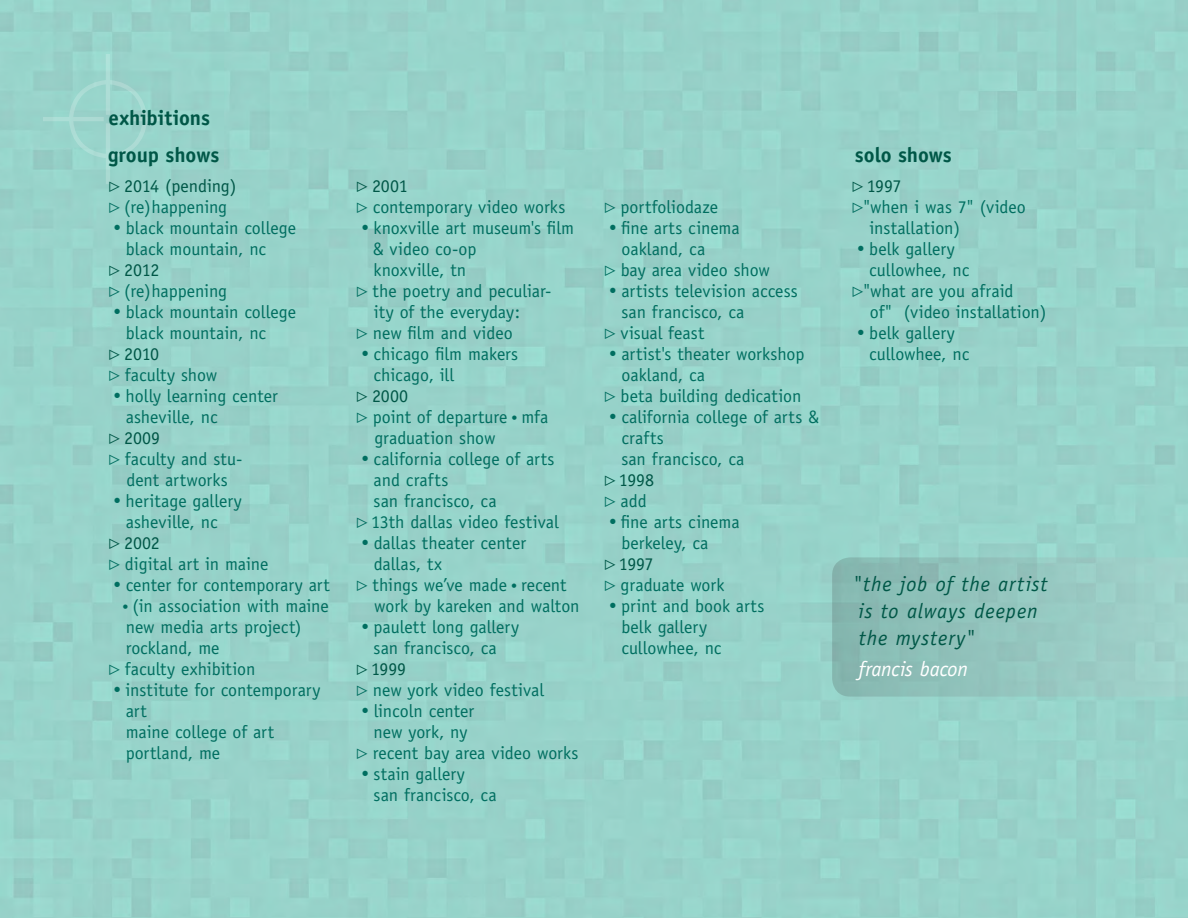
<style>
.page{position:relative;width:1188px;height:918px;background:#fff}
.page>*{position:absolute;margin:0;border:0;box-sizing:border-box;transform-origin:0 0}
.t1{font:italic 21px/27px "Officina Sans";letter-spacing:.04em;color:#005747}
.t2{font:700 21px "Officina Sans";color:#005747}
.t3{font:italic 21px "Officina Sans";letter-spacing:-.01em;color:#fff}
.t4{font:18px "Officina Sans";letter-spacing:-.005em;color:#006e60}
.t5{font:18px "Officina Sans";letter-spacing:-.01em;color:#005747}
.s1{font-family:"Lucida Sans Unicode"}
.s2{font-size:12px}
</style>
<div class="page">
<svg style="left:43px;top:54px;width:130px;height:130px"></svg>
<svg style="left:832px;top:557px;width:356px;height:140px"></svg>
<svg style="left:115px;top:225px;width:5px;height:5px"></svg>
<svg style="left:115px;top:309px;width:5px;height:5px"></svg>
<svg style="left:115px;top:393px;width:5px;height:5px"></svg>
<svg style="left:115px;top:498px;width:5px;height:5px"></svg>
<svg style="left:115px;top:582px;width:5px;height:5px"></svg>
<svg style="left:115px;top:687px;width:5px;height:5px"></svg>
<svg style="left:363px;top:225px;width:5px;height:5px"></svg>
<svg style="left:363px;top:351px;width:5px;height:5px"></svg>
<svg style="left:363px;top:456px;width:5px;height:5px"></svg>
<svg style="left:363px;top:540px;width:5px;height:5px"></svg>
<svg style="left:363px;top:624px;width:5px;height:5px"></svg>
<svg style="left:363px;top:708px;width:5px;height:5px"></svg>
<svg style="left:363px;top:771px;width:5px;height:5px"></svg>
<svg style="left:610px;top:225px;width:6px;height:5px"></svg>
<svg style="left:610px;top:288px;width:6px;height:5px"></svg>
<svg style="left:610px;top:351px;width:6px;height:5px"></svg>
<svg style="left:610px;top:414px;width:6px;height:5px"></svg>
<svg style="left:610px;top:519px;width:6px;height:5px"></svg>
<svg style="left:610px;top:603px;width:6px;height:5px"></svg>
<svg style="left:858px;top:246px;width:5px;height:5px"></svg>
<svg style="left:858px;top:330px;width:5px;height:5px"></svg>
<p class="t2" style="left:109px;top:104px;width:103px">exhibitions</p>
<p class="t2" style="left:108px;top:142px;width:113px">group shows</p>
<p class="t2" style="left:855px;top:142px;width:98px">solo shows</p>
<p class="t5" style="left:107px;top:175px;width:130px"><span class="s1">▷</span>2014 (pending)</p>
<p class="t4" style="left:107px;top:196px;width:121px"><span class="s1">▷</span>(re)happening</p>
<p class="t4" style="left:126px;top:217px;width:172px">black mountain college</p>
<p class="t4" style="left:126px;top:238px;width:142px">black mountain, nc</p>
<p class="t5" style="left:107px;top:259px;width:54px"><span class="s1">▷</span>2012</p>
<p class="t4" style="left:107px;top:280px;width:121px"><span class="s1">▷</span>(re)happening</p>
<p class="t4" style="left:126px;top:301px;width:172px">black mountain college</p>
<p class="t4" style="left:126px;top:322px;width:142px">black mountain, nc</p>
<p class="t5" style="left:107px;top:343px;width:53px"><span class="s1">▷</span>2010</p>
<p class="t4" style="left:107px;top:364px;width:111px"><span class="s1">▷</span> faculty show</p>
<p class="t4" style="left:126px;top:385px;width:154px">holly learning center</p>
<p class="t4" style="left:126px;top:406px;width:93px">asheville, nc</p>
<p class="t5" style="left:107px;top:427px;width:54px"><span class="s1">▷</span>2009</p>
<p class="t4" style="left:107px;top:448px;width:136px"><span class="s1">▷</span> faculty and stu-</p>
<p class="t4" style="left:126px;top:469px;width:103px">dent artworks</p>
<p class="t4" style="left:126px;top:490px;width:118px">heritage gallery</p>
<p class="t4" style="left:126px;top:511px;width:93px">asheville, nc</p>
<p class="t5" style="left:107px;top:532px;width:54px"><span class="s1">▷</span>2002</p>
<p class="t4" style="left:107px;top:553px;width:163px"><span class="s1">▷</span> digital art in maine</p>
<p class="t4" style="left:126px;top:574px;width:206px">center for contemporary art</p>
<p class="t4" style="left:122px;top:595px;width:208px"><span class="s2">•</span> (in association with maine</p>
<p class="t4" style="left:126px;top:616px;width:177px">new media arts project)</p>
<p class="t4" style="left:126px;top:637px;width:95px">rockland, me</p>
<p class="t4" style="left:107px;top:658px;width:150px"><span class="s1">▷</span> faculty exhibition</p>
<p class="t4" style="left:125px;top:679px;width:196px">institute for contemporary</p>
<p class="t4" style="left:126px;top:700px;width:22px">art</p>
<p class="t4" style="left:126px;top:721px;width:150px">maine college of art</p>
<p class="t4" style="left:126px;top:742px;width:96px">portland, me</p>
<p class="t5" style="left:355px;top:175px;width:54px"><span class="s1">▷</span>2001</p>
<p class="t4" style="left:355px;top:196px;width:212px"><span class="s1">▷</span> contemporary video works</p>
<p class="t4" style="left:374px;top:217px;width:202px">knoxville art museum's film</p>
<p class="t4" style="left:373px;top:238px;width:105px">&amp; video co-op</p>
<p class="t4" style="left:374px;top:259px;width:94px">knoxville, tn</p>
<p class="t4" style="left:355px;top:280px;width:198px"><span class="s1">▷</span> the poetry and peculiar-</p>
<p class="t4" style="left:374px;top:301px;width:148px">ity of the everyday:</p>
<p class="t4" style="left:355px;top:322px;width:159px"><span class="s1">▷</span> new film and video</p>
<p class="t4" style="left:374px;top:343px;width:146px">chicago film makers</p>
<p class="t4" style="left:374px;top:364px;width:82px">chicago, ill</p>
<p class="t5" style="left:355px;top:385px;width:54px"><span class="s1">▷</span>2000</p>
<p class="t4" style="left:355px;top:406px;width:195px"><span class="s1">▷</span> point of departure <span class="s2">•</span> mfa</p>
<p class="t4" style="left:374px;top:427px;width:123px">graduation show</p>
<p class="t4" style="left:374px;top:448px;width:182px">california college of arts</p>
<p class="t4" style="left:374px;top:469px;width:76px">and crafts</p>
<p class="t4" style="left:374px;top:490px;width:125px">san francisco, ca</p>
<p class="t4" style="left:355px;top:511px;width:205px"><span class="s1">▷</span>13th dallas video festival</p>
<p class="t4" style="left:374px;top:532px;width:154px">dallas theater center</p>
<p class="t4" style="left:374px;top:553px;width:70px">dallas, tx</p>
<p class="t4" style="left:355px;top:574px;width:213px"><span class="s1">▷</span> things we’ve made <span class="s2">•</span> recent</p>
<p class="t4" style="left:374px;top:595px;width:207px">work by kareken and walton</p>
<p class="t4" style="left:374px;top:616px;width:147px">paulett long gallery</p>
<p class="t4" style="left:374px;top:637px;width:125px">san francisco, ca</p>
<p class="t5" style="left:355px;top:658px;width:53px"><span class="s1">▷</span>1999</p>
<p class="t4" style="left:355px;top:679px;width:190px"><span class="s1">▷</span> new york video festival</p>
<p class="t4" style="left:374px;top:700px;width:102px">lincoln center</p>
<p class="t4" style="left:374px;top:721px;width:95px">new york, ny</p>
<p class="t4" style="left:355px;top:742px;width:225px"><span class="s1">▷</span> recent bay area video works</p>
<p class="t4" style="left:374px;top:763px;width:93px">stain gallery</p>
<p class="t4" style="left:374px;top:784px;width:125px">san francisco, ca</p>
<p class="t4" style="left:603px;top:196px;width:116px"><span class="s1">▷</span> portfoliodaze</p>
<p class="t4" style="left:621px;top:217px;width:120px">fine arts cinema</p>
<p class="t4" style="left:622px;top:238px;width:85px">oakland, ca</p>
<p class="t4" style="left:603px;top:259px;width:168px"><span class="s1">▷</span> bay area video show</p>
<p class="t4" style="left:621px;top:280px;width:178px">artists television access</p>
<p class="t4" style="left:621px;top:301px;width:125px">san francisco, ca</p>
<p class="t4" style="left:603px;top:322px;width:103px"><span class="s1">▷</span> visual feast</p>
<p class="t4" style="left:621px;top:343px;width:184px">artist's theater workshop</p>
<p class="t4" style="left:622px;top:364px;width:85px">oakland, ca</p>
<p class="t4" style="left:603px;top:385px;width:200px"><span class="s1">▷</span> beta building dedication</p>
<p class="t4" style="left:621px;top:406px;width:199px">california college of arts &amp;</p>
<p class="t4" style="left:621px;top:428px;width:44px">crafts</p>
<p class="t4" style="left:621px;top:449px;width:125px">san francisco, ca</p>
<p class="t5" style="left:603px;top:470px;width:52px"><span class="s1">▷</span>1998</p>
<p class="t4" style="left:603px;top:491px;width:45px"><span class="s1">▷</span> add</p>
<p class="t4" style="left:621px;top:512px;width:120px">fine arts cinema</p>
<p class="t4" style="left:621px;top:533px;width:89px">berkeley, ca</p>
<p class="t5" style="left:603px;top:554px;width:52px"><span class="s1">▷</span>1997</p>
<p class="t4" style="left:603px;top:575px;width:123px"><span class="s1">▷</span> graduate work</p>
<p class="t4" style="left:621px;top:596px;width:145px">print and book arts</p>
<p class="t4" style="left:621px;top:617px;width:87px">belk gallery</p>
<p class="t4" style="left:621px;top:638px;width:102px">cullowhee, nc</p>
<p class="t5" style="left:851px;top:176px;width:52px"><span class="s1">▷</span>1997</p>
<p class="t4" style="left:851px;top:197px;width:176px"><span class="s1">▷</span>"when i was 7" (video</p>
<p class="t4" style="left:870px;top:218px;width:92px">installation)</p>
<p class="t4" style="left:869px;top:239px;width:87px">belk gallery</p>
<p class="t4" style="left:869px;top:260px;width:102px">cullowhee, nc</p>
<p class="t4" style="left:851px;top:281px;width:164px"><span class="s1">▷</span>"what are you afraid</p>
<p class="t4" style="left:870px;top:302px;width:178px">of" (video installation)</p>
<p class="t4" style="left:869px;top:323px;width:87px">belk gallery</p>
<p class="t4" style="left:869px;top:344px;width:102px">cullowhee, nc</p>
<p class="t1" style="left:853px;top:570px;width:197px">"the job of the artist is to always deepen the mystery"</p>
<p class="t3" style="left:858px;top:657px;width:111px">francis bacon</p>
</div>
